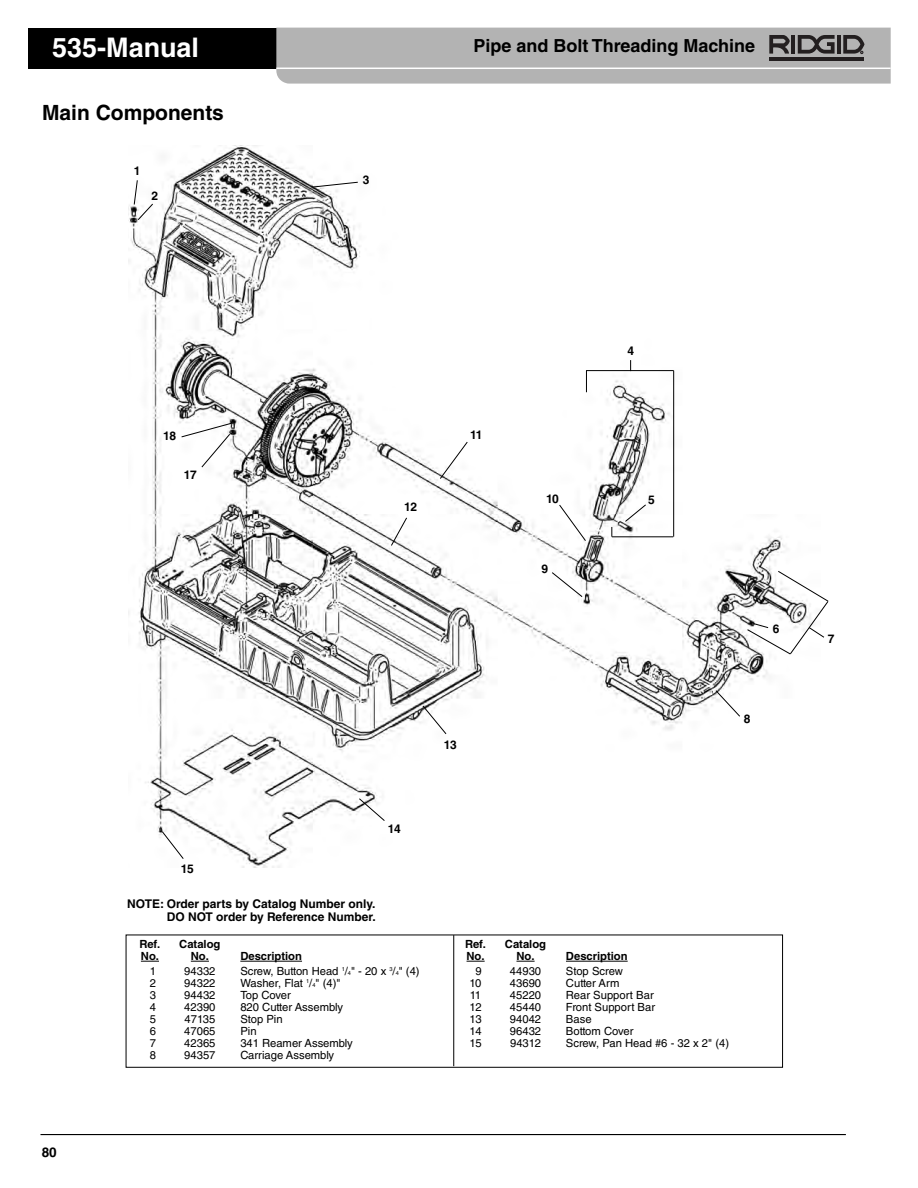
<style>
.page{position:relative;width:918px;height:1188px;background:#fff}
.page>*{position:absolute;margin:0;border:0;box-sizing:border-box;transform-origin:0 0}
.t1{font:700 27px "Helvetica LT Std";color:#fff}
.t2{font:700 21px "Helvetica LT Std";color:#000}
.t3{font:700 18px "Helvetica LT Std";color:#000}
.t4{font:700 13.5px "Helvetica LT Std";color:#000}
.t5{font:700 12px/13.5px "Helvetica LT Std";color:#000;text-align:right}
.t6{font:11.25px "Helvetica LT Std";color:#000}
.t7{font:700 11.25px "Helvetica LT Std";color:#000}
.s1{font-size:5.7px}
</style>
<div class="page">
<hr style="left:40px;top:1134px;width:806px;height:1px;background:#000">
<div style="left:28px;top:28px;width:426px;height:40px;background:#000"></div>
<svg style="left:276px;top:28px;width:615px;height:56px;background:#afafaf"></svg>
<img style="left:129px;top:146px;width:656px;height:721px">
<div style="left:126px;top:935px;width:657px;height:133px;border:1px solid #000"></div>
<svg style="left:141px;top:961px;width:18px;height:1px"></svg>
<svg style="left:191px;top:961px;width:18px;height:1px"></svg>
<hr style="left:240px;top:961px;width:62px;height:1px;background:#000">
<svg style="left:467px;top:961px;width:18px;height:1px"></svg>
<svg style="left:516px;top:961px;width:19px;height:1px"></svg>
<hr style="left:566px;top:961px;width:62px;height:1px;background:#000">
<svg style="left:551px;top:572px;width:32px;height:26px"></svg>
<svg style="left:439px;top:441px;width:29px;height:39px"></svg>
<svg style="left:559px;top:504px;width:28px;height:38px"></svg>
<svg style="left:624px;top:504px;width:23px;height:18px"></svg>
<svg style="left:422px;top:705px;width:25px;height:30px"></svg>
<svg style="left:133px;top:179px;width:21px;height:42px"></svg>
<svg style="left:715px;top:690px;width:26px;height:27px"></svg>
<svg style="left:311px;top:181px;width:48px;height:7px"></svg>
<svg style="left:181px;top:422px;width:51px;height:46px"></svg>
<hr style="left:453px;top:935px;width:1px;height:131px;background:#000">
<hr style="left:586px;top:370px;width:88px;height:1px;background:#000">
<hr style="left:673px;top:371px;width:1px;height:166px;background:#000">
<hr style="left:612px;top:536px;width:61px;height:1px;background:#000">
<svg style="left:586px;top:371px;width:1px;height:21px"></svg>
<svg style="left:390px;top:517px;width:18px;height:30px"></svg>
<svg style="left:747px;top:570px;width:82px;height:85px"></svg>
<svg style="left:161px;top:831px;width:23px;height:29px"></svg>
<svg style="left:358px;top:798px;width:27px;height:24px"></svg>
<h1 class="t1" style="left:52px;top:37px;width:148px">535-Manual</h1>
<h3 class="t3" style="left:474px;top:39px;width:283px">Pipe and Bolt Threading Machine</h3>
<h2 class="t2" style="left:42px;top:105px;width:184px">Main Components</h2>
<p class="t5" style="left:134px;top:166px;width:8px">1</p>
<p class="t5" style="left:152px;top:190px;width:8px">2</p>
<p class="t5" style="left:363px;top:174px;width:8px">3</p>
<p class="t4" style="left:42px;top:1147px;width:17px">80</p>
<p class="t5" style="left:163px;top:430px;width:14px">18</p>
<p class="t5" style="left:184px;top:469px;width:14px">17</p>
<p class="t5" style="left:404px;top:501px;width:14px">12</p>
<p class="t5" style="left:470px;top:429px;width:14px">11</p>
<p class="t5" style="left:546px;top:493px;width:14px">10</p>
<p class="t5" style="left:541px;top:563px;width:8px">9</p>
<p class="t5" style="left:627px;top:346px;width:8px">4</p>
<p class="t5" style="left:648px;top:494px;width:8px">5</p>
<p class="t5" style="left:773px;top:624px;width:8px">6</p>
<p class="t5" style="left:444px;top:739px;width:14px">13</p>
<p class="t5" style="left:744px;top:713px;width:8px">8</p>
<p class="t5" style="left:181px;top:863px;width:14px">15</p>
<p class="t5" style="left:127px;top:898px;width:250px">NOTE: Order parts by Catalog Number only.<br>DO NOT order by Reference Number.</p>
<p class="t5" style="left:388px;top:824px;width:14px">14</p>
<p class="t7" style="left:140px;top:940px;width:22px">Ref.</p>
<p class="t7" style="left:179px;top:940px;width:43px">Catalog</p>
<p class="t7" style="left:141px;top:952px;width:20px">No.</p>
<p class="t7" style="left:191px;top:952px;width:20px">No.</p>
<p class="t7" style="left:240px;top:952px;width:63px">Description</p>
<p class="t6" style="left:150px;top:967px;width:8px">1</p>
<p class="t6" style="left:184px;top:967px;width:33px">94332</p>
<p class="t6" style="left:240px;top:967px;width:181px">Screw, Button Head <sup>1</sup>/<span class="s1">4</span>" - 20 x <sup>3</sup>/<span class="s1">4</span>" (4)</p>
<p class="t6" style="left:150px;top:979px;width:8px">2</p>
<p class="t6" style="left:184px;top:979px;width:33px">94322</p>
<p class="t6" style="left:240px;top:979px;width:102px">Washer, Flat <sup>1</sup>/<span class="s1">4</span>" (4)"</p>
<p class="t6" style="left:150px;top:991px;width:8px">3</p>
<p class="t6" style="left:184px;top:991px;width:33px">94432</p>
<p class="t6" style="left:240px;top:991px;width:52px">Top Cover</p>
<p class="t6" style="left:150px;top:1003px;width:8px">4</p>
<p class="t6" style="left:184px;top:1003px;width:33px">42390</p>
<p class="t6" style="left:240px;top:1003px;width:104px">820 Cutter Assembly</p>
<p class="t6" style="left:150px;top:1015px;width:8px">5</p>
<p class="t6" style="left:184px;top:1015px;width:32px">47135</p>
<p class="t6" style="left:240px;top:1015px;width:44px">Stop Pin</p>
<p class="t6" style="left:150px;top:1027px;width:8px">6</p>
<p class="t6" style="left:184px;top:1027px;width:33px">47065</p>
<p class="t6" style="left:240px;top:1027px;width:18px">Pin</p>
<p class="t6" style="left:150px;top:1039px;width:8px">7</p>
<p class="t6" style="left:184px;top:1039px;width:33px">42365</p>
<p class="t6" style="left:240px;top:1039px;width:114px">341 Reamer Assembly</p>
<p class="t6" style="left:150px;top:1051px;width:8px">8</p>
<p class="t6" style="left:184px;top:1051px;width:33px">94357</p>
<p class="t6" style="left:240px;top:1051px;width:95px">Carriage Assembly</p>
<p class="t7" style="left:465px;top:940px;width:22px">Ref.</p>
<p class="t7" style="left:505px;top:940px;width:43px">Catalog</p>
<p class="t7" style="left:467px;top:952px;width:20px">No.</p>
<p class="t7" style="left:516px;top:952px;width:20px">No.</p>
<p class="t7" style="left:566px;top:952px;width:63px">Description</p>
<p class="t6" style="left:476px;top:967px;width:8px">9</p>
<p class="t6" style="left:510px;top:967px;width:33px">44930</p>
<p class="t6" style="left:566px;top:967px;width:58px">Stop Screw</p>
<p class="t6" style="left:470px;top:979px;width:13px">10</p>
<p class="t6" style="left:510px;top:979px;width:33px">43690</p>
<p class="t6" style="left:566px;top:979px;width:55px">Cutter Arm</p>
<p class="t6" style="left:470px;top:991px;width:13px">11</p>
<p class="t6" style="left:510px;top:991px;width:33px">45220</p>
<p class="t6" style="left:566px;top:991px;width:89px">Rear Support Bar</p>
<p class="t6" style="left:470px;top:1003px;width:14px">12</p>
<p class="t6" style="left:510px;top:1003px;width:33px">45440</p>
<p class="t6" style="left:566px;top:1003px;width:91px">Front Support Bar</p>
<p class="t6" style="left:470px;top:1015px;width:14px">13</p>
<p class="t6" style="left:510px;top:1015px;width:33px">94042</p>
<p class="t6" style="left:566px;top:1015px;width:27px">Base</p>
<p class="t6" style="left:470px;top:1027px;width:14px">14</p>
<p class="t6" style="left:510px;top:1027px;width:33px">96432</p>
<p class="t6" style="left:566px;top:1027px;width:69px">Bottom Cover</p>
<p class="t6" style="left:470px;top:1039px;width:14px">15</p>
<p class="t6" style="left:510px;top:1039px;width:32px">94312</p>
<p class="t6" style="left:566px;top:1039px;width:165px">Screw, Pan Head #6 - 32 x 2" (4)</p>
<p class="t5" style="left:828px;top:633px;width:8px">7</p>
</div>
